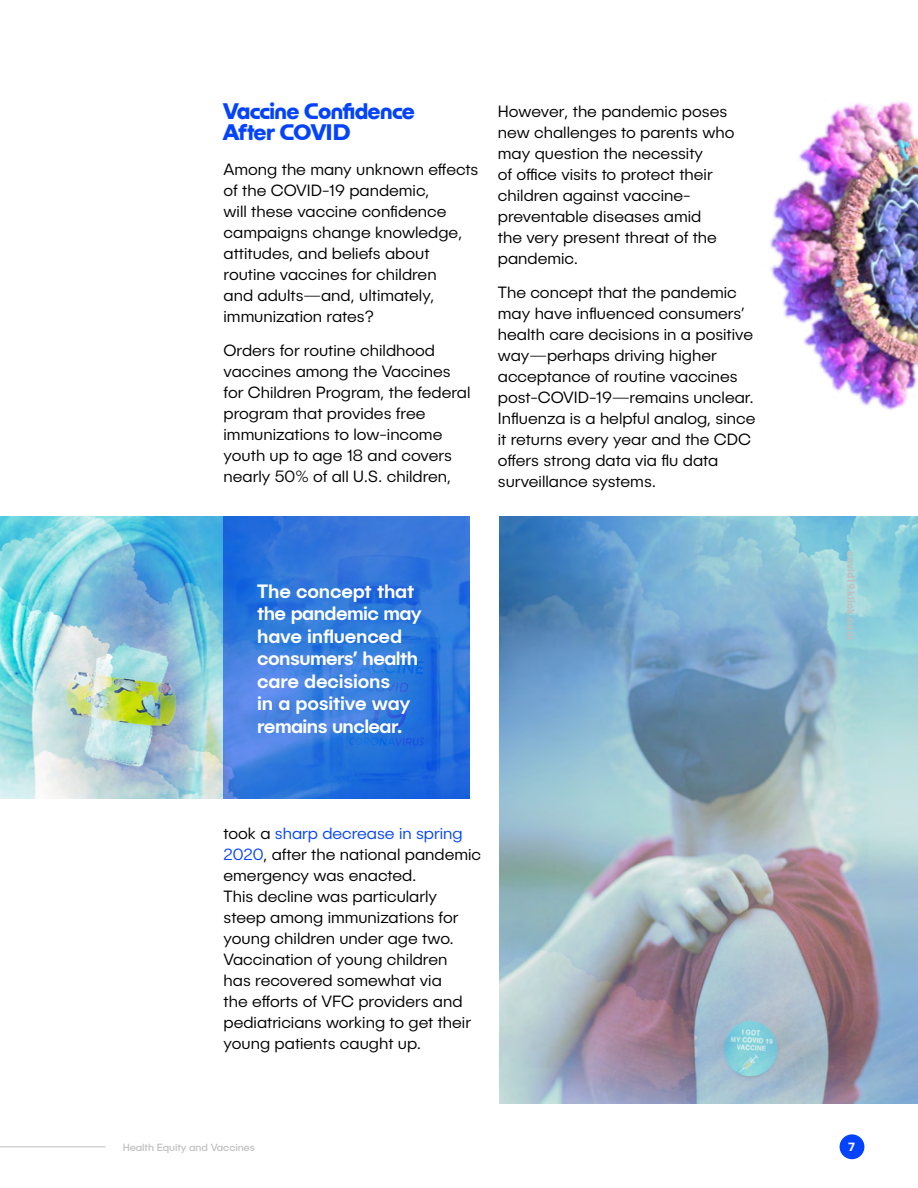
<style>
.page{position:relative;width:918px;height:1188px;background:#fff}
.page>*{position:absolute;margin:0;border:0;box-sizing:border-box;transform-origin:0 0}
.t1{font:700 21px/21px "Klick";letter-spacing:-.025em;color:#0343fb}
.t2{font:500 19.5px/22.5px "Publica Sans";letter-spacing:-.02em;color:#fff}
.t3{font:300 16.5px/21px "Publica Sans";color:#000}
.t4{font:700 12px "Publica Sans";color:#fff}
.t5{font:10.5px "Publica Sans";letter-spacing:-.01em;color:#bfbfbf}
.t6{font:700 10.5px "Publica Sans";letter-spacing:-.01em;color:#bfbfbf}
.s1{color:#0343fb}
</style>
<div class="page">
<img style="left:770px;top:101px;width:148px;height:309px">
<img style="left:500px;top:516px;width:418px;height:588px">
<img style="left:0;top:516px;width:224px;height:283px">
<svg style="left:224px;top:516px;width:246px;height:283px;background:#3076dd"></svg>
<div style="left:840px;top:1134px;width:24px;height:25px;background:#0343fb;border-radius:50%"></div>
<hr style="left:0;top:1146px;width:105px;height:1px;background:#bfbfbf">
<p class="t1" style="left:224px;top:102px;width:193px">Vaccine Confidence<br>After COVID</p>
<p class="t3" style="left:224px;top:158px;width:256px">Among the many unknown effects of the COVID-19 pandemic,<br>will these vaccine confidence campaigns change knowledge, attitudes, and beliefs about routine vaccines for children<br>and adults—and, ultimately, immunization rates?</p>
<p class="t3" style="left:224px;top:340px;width:249px">Orders for routine childhood vaccines among the Vaccines for Children Program, the federal program that provides free immunizations to low-income youth up to age 18 and covers nearly 50% of all U.S. children,</p>
<p class="t3" style="left:498px;top:100px;width:238px">However, the pandemic poses new challenges to parents who may question the necessity<br>of office visits to protect their children against vaccine&shy;preventable diseases amid<br>the very present threat of the pandemic.</p>
<p class="t3" style="left:498px;top:282px;width:259px">The concept that the pandemic may have influenced consumers’ health care decisions in a positive way—perhaps driving higher acceptance of routine vaccines post-COVID-19—remains unclear.<br>Influenza is a helpful analog, since it returns every year and the CDC offers strong data via flu data surveillance systems.</p>
<p class="t2" style="left:257px;top:579px;width:166px">The concept that the pandemic may have influenced consumers’ health care decisions<br>in a positive way remains unclear.</p>
<p class="t3" style="left:224px;top:823px;width:259px">took a <span class="s1">sharp decrease in spring<br>2020</span>, after the national pandemic emergency was enacted.<br>This decline was particularly steep among immunizations for young children under age two.<br>Vaccination of young children<br>has recovered somewhat via<br>the efforts of VFC providers and pediatricians working to get their young patients caught up.</p>
<p class="t6" style="left:858px;top:551px;width:90px;rotate:90deg">covid19.klick.com</p>
<p class="t5" style="left:123px;top:1140px;width:134px">Health Equity and Vaccines</p>
<p class="t4" style="left:848px;top:1139px;width:8px">7</p>
</div>
